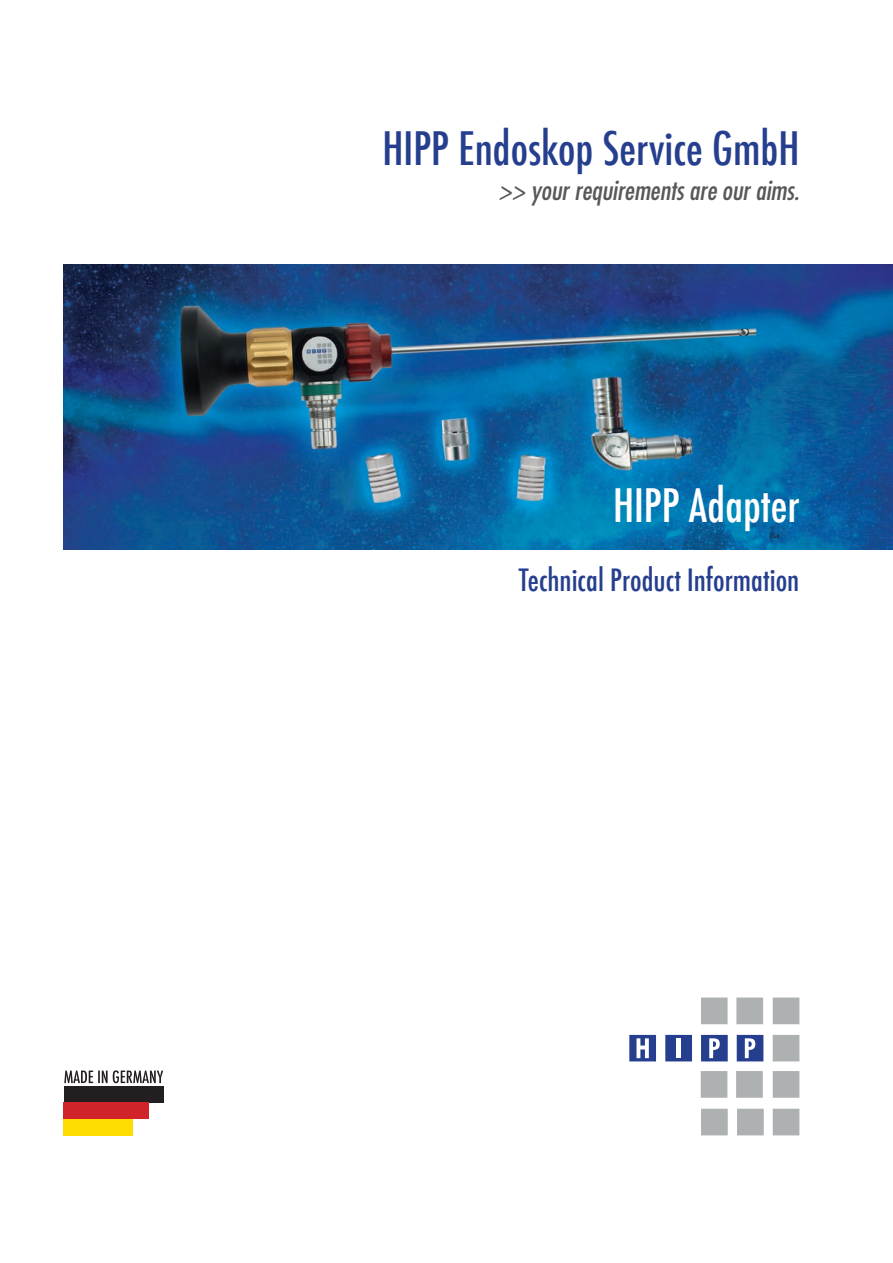
<style>
.page{position:relative;width:893px;height:1263px;background:#fff}
.page>*{position:absolute;margin:0;border:0;box-sizing:border-box;transform-origin:0 0}
.t1{font:500 condensed 45px "Futura";color:#253f8e}
.t2{font:500 condensed 45px "Futura";color:#fff}
.t3{font:500 condensed 30px "Futura";color:#253f8e}
.t4{font:italic condensed 27px "Futura Std";color:#57585a}
</style>
<div class="page">
<img style="left:64px;top:264px;width:829px;height:285px">
<svg style="left:701px;top:1109px;width:27px;height:26px"></svg>
<svg style="left:773px;top:1109px;width:26px;height:26px"></svg>
<svg style="left:737px;top:1109px;width:27px;height:26px"></svg>
<svg style="left:773px;top:1071px;width:26px;height:27px"></svg>
<svg style="left:736px;top:1071px;width:27px;height:27px"></svg>
<svg style="left:701px;top:1071px;width:26px;height:27px"></svg>
<svg style="left:773px;top:1035px;width:26px;height:26px"></svg>
<svg style="left:773px;top:997px;width:26px;height:27px"></svg>
<svg style="left:736px;top:997px;width:27px;height:27px"></svg>
<svg style="left:701px;top:997px;width:27px;height:27px"></svg>
<svg style="left:665px;top:1035px;width:27px;height:26px"></svg>
<svg style="left:629px;top:1035px;width:27px;height:26px"></svg>
<hr style="left:677px;top:1038px;width:4px;height:20px;background:#fff">
<svg style="left:701px;top:1035px;width:27px;height:26px"></svg>
<svg style="left:737px;top:1035px;width:26px;height:26px"></svg>
<div style="left:64px;top:1086px;width:100px;height:17px;background:#231f20"></div>
<div style="left:64px;top:1103px;width:85px;height:16px;background:#d1232a"></div>
<div style="left:64px;top:1119px;width:69px;height:16px;background:#ffdc01"></div>
<svg style="left:64px;top:1070px;width:99px;height:13px"></svg>
<h1 class="t1" style="left:382px;top:119px;width:418px">HIPP Endoskop Service GmbH</h1>
<p class="t4" style="left:498px;top:174px;width:303px">&gt;&gt; your requirements are our aims.</p>
<h1 class="t2" style="left:613px;top:476px;width:188px">HIPP Adapter</h1>
<p class="t3" style="left:519px;top:561px;width:282px">Technical Product Information</p>
</div>
